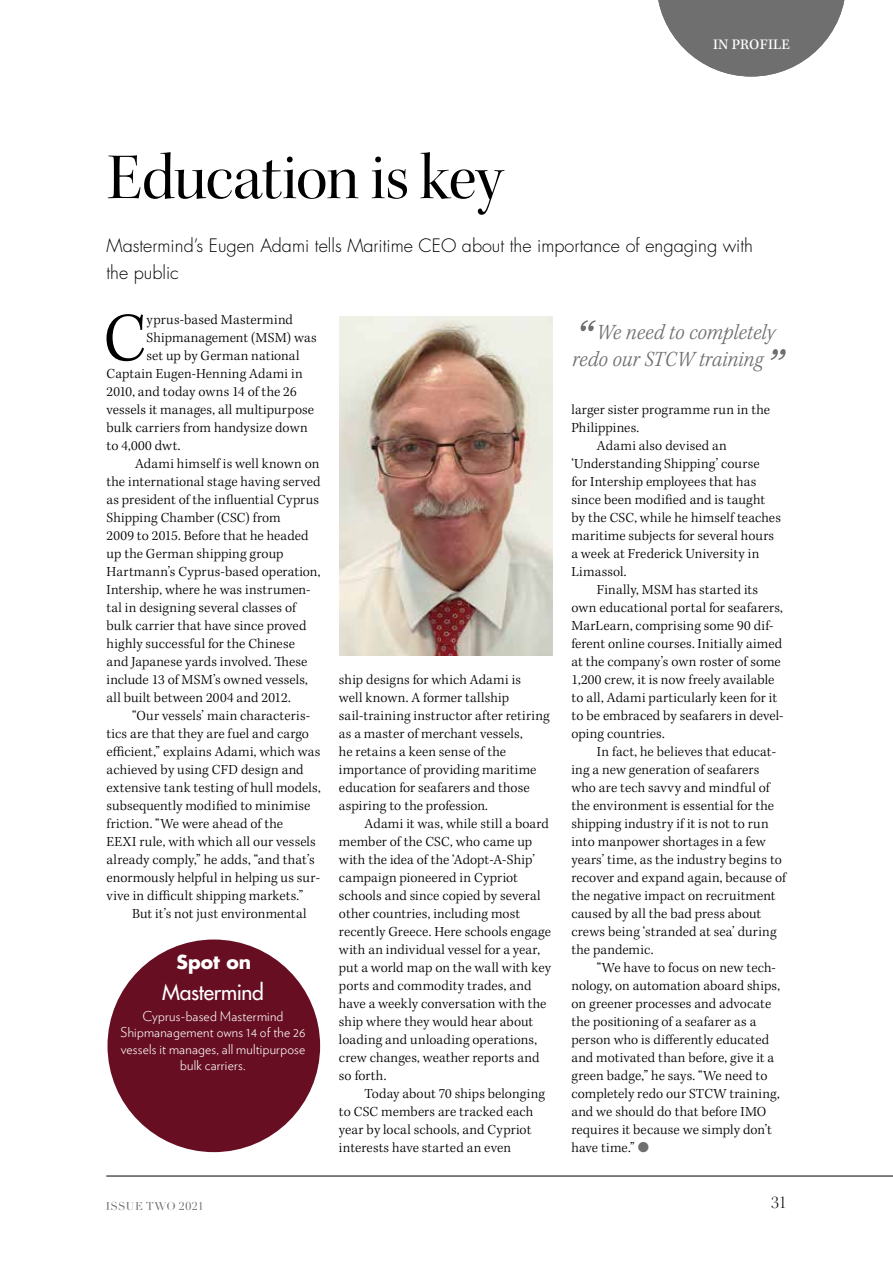
<style>
.page{position:relative;width:893px;height:1263px;background:#fff}
.page>*{position:absolute;margin:0;border:0;box-sizing:border-box;transform-origin:0 0}
.t1{font:300 71.1px "Kepler Std";color:#000}
.t2{font:66px "Kepler Std Disp";letter-spacing:-.01em;color:#000}
.t3{font:58.5px "Kepler Std Light Scn It";color:#706f6f}
.t4{font:22.5px/27px "Kepler Std Light Scn It";color:#706f6f}
.t5{font:500 21px "Futura Std";letter-spacing:-.01em;color:#fff}
.t6{font:700 18.75px "Futura Std";color:#fff}
.t7{font:300 18px/27px "Futura Std";color:#000}
.t8{font:18px "Kepler Std Light Disp";color:#000}
.t9{font:15px "Kepler Std Capt";letter-spacing:.01em;color:#fff}
.t10{font:300 14.25px/18px "Kepler Std";letter-spacing:.01em;color:#000}
.t11{font:300 13.5px/16.5px "Verlag";letter-spacing:.015em;color:#fff;text-align:center}
.t12{font:11.25px "Didot LT Std";letter-spacing:.035em;color:#706f6f}
.s1{color:#706f6f}
</style>
<div class="page">
<hr style="left:106px;top:1176px;width:787px;height:1px;background:#000">
<svg style="left:658px;top:0;width:187px;height:77px"></svg>
<div style="left:108px;top:939px;width:212px;height:213px;background:#670e22;border-radius:50%"></div>
<img style="left:340px;top:317px;width:213px;height:339px">
<p class="t9" style="left:713px;top:36px;width:79px">IN PROFILE</p>
<h2 class="t2" style="left:107px;top:140px;width:397px">Education is key</h2>
<p class="t7" style="left:107px;top:233px;width:648px">Mastermind’s Eugen Adami tells Maritime CEO about the importance of engaging with the public</p>
<h3 class="t3" style="left:572px;top:310px;width:19px">“</h3>
<h1 class="t1" style="left:103px;top:298px;width:45px">C</h1>
<p class="t10" style="left:146px;top:311px;width:148px">yprus-based Mastermind</p>
<h3 class="t4" style="left:572px;top:319px;width:205px;text-indent:25px">We need to completely redo our STCW training</h3>
<p class="t10" style="left:146px;top:329px;width:172px">Shipmanagement (MSM) was</p>
<p class="t10" style="left:146px;top:347px;width:154px">set up by German national</p>
<p class="t10" style="left:107px;top:365px;width:198px">Captain Eugen-Henning Adami in</p>
<p class="t10" style="left:107px;top:383px;width:192px">2010, and today owns 14 of the 26</p>
<p class="t10" style="left:107px;top:401px;width:209px">vessels it manages, all multipurpose</p>
<p class="t10" style="left:107px;top:419px;width:203px">bulk carriers from handysize down</p>
<p class="t10" style="left:107px;top:437px;width:76px">to 4,000 dwt.</p>
<p class="t10" style="left:135px;top:455px;width:186px">Adami himself is well known on</p>
<p class="t10" style="left:107px;top:473px;width:216px">the international stage having served</p>
<p class="t10" style="left:107px;top:491px;width:214px">as president of the influential Cyprus</p>
<p class="t10" style="left:107px;top:509px;width:176px">Shipping Chamber (CSC) from</p>
<p class="t10" style="left:107px;top:527px;width:204px">2009 to 2015. Before that he headed</p>
<p class="t10" style="left:107px;top:545px;width:178px">up the German shipping group</p>
<p class="t10" style="left:107px;top:563px;width:216px">Hartmann’s Cyprus-based operation,</p>
<p class="t10" style="left:107px;top:581px;width:206px">Intership, where he was instrumen-</p>
<p class="t10" style="left:107px;top:599px;width:191px">tal in designing several classes of</p>
<p class="t10" style="left:107px;top:617px;width:201px">bulk carrier that have since proved</p>
<p class="t10" style="left:107px;top:635px;width:190px">highly successful for the Chinese</p>
<p class="t10" style="left:107px;top:653px;width:202px">and Japanese yards involved. These</p>
<p class="t10" style="left:107px;top:671px;width:203px">include 13 of MSM’s owned vessels,</p>
<p class="t10" style="left:107px;top:689px;width:186px">all built between 2004 and 2012.</p>
<p class="t10" style="left:132px;top:707px;width:180px">“Our vessels’ main characteris-</p>
<p class="t10" style="left:107px;top:725px;width:204px">tics are that they are fuel and cargo</p>
<p class="t10" style="left:107px;top:743px;width:215px">efficient,” explains Adami, which was</p>
<p class="t10" style="left:107px;top:761px;width:199px">achieved by using CFD design and</p>
<p class="t10" style="left:107px;top:779px;width:216px">extensive tank testing of hull models,</p>
<p class="t10" style="left:107px;top:797px;width:205px">subsequently modified to minimise</p>
<p class="t10" style="left:107px;top:815px;width:178px">friction. “We were ahead of the</p>
<p class="t10" style="left:107px;top:833px;width:211px">EEXI rule, with which all our vessels</p>
<p class="t10" style="left:107px;top:851px;width:210px">already comply,” he adds, “and that’s</p>
<p class="t10" style="left:107px;top:869px;width:215px">enormously helpful in helping us sur-</p>
<p class="t10" style="left:107px;top:887px;width:198px">vive in difficult shipping markets.”</p>
<p class="t10" style="left:132px;top:905px;width:176px">But it’s not just environmental</p>
<h3 class="t3" style="left:763px;top:338px;width:19px">”</h3>
<p class="t10" style="left:571px;top:401px;width:200px">larger sister programme run in the</p>
<p class="t10" style="left:571px;top:419px;width:69px">Philippines.</p>
<p class="t10" style="left:597px;top:437px;width:131px">Adami also devised an</p>
<p class="t10" style="left:571px;top:455px;width:190px">‘Understanding Shipping’ course</p>
<p class="t10" style="left:571px;top:473px;width:186px">for Intership employees that has</p>
<p class="t10" style="left:571px;top:491px;width:195px">since been modified and is taught</p>
<p class="t10" style="left:571px;top:509px;width:211px">by the CSC, while he himself teaches</p>
<p class="t10" style="left:571px;top:527px;width:204px">maritime subjects for several hours</p>
<p class="t10" style="left:571px;top:545px;width:189px">a week at Frederick University in</p>
<p class="t10" style="left:571px;top:563px;width:57px">Limassol.</p>
<p class="t10" style="left:597px;top:581px;width:163px">Finally, MSM has started its</p>
<p class="t10" style="left:571px;top:599px;width:213px">own educational portal for seafarers,</p>
<p class="t10" style="left:571px;top:617px;width:204px">MarLearn, comprising some 90 dif-</p>
<p class="t10" style="left:571px;top:635px;width:212px">ferent online courses. Initially aimed</p>
<p class="t10" style="left:571px;top:653px;width:211px">at the company’s own roster of some</p>
<p class="t10" style="left:571px;top:671px;width:204px">1,200 crew, it is now freely available</p>
<p class="t10" style="left:571px;top:689px;width:207px">to all, Adami particularly keen for it</p>
<p class="t10" style="left:571px;top:707px;width:214px">to be embraced by seafarers in devel-</p>
<p class="t10" style="left:571px;top:725px;width:95px">oping countries.</p>
<p class="t10" style="left:597px;top:743px;width:181px">In fact, he believes that educat-</p>
<p class="t10" style="left:571px;top:761px;width:189px">ing a new generation of seafarers</p>
<p class="t10" style="left:571px;top:779px;width:200px">who are tech savvy and mindful of</p>
<p class="t10" style="left:571px;top:797px;width:204px">the environment is essential for the</p>
<p class="t10" style="left:571px;top:815px;width:199px">shipping industry if it is not to run</p>
<p class="t10" style="left:571px;top:833px;width:196px">into manpower shortages in a few</p>
<p class="t10" style="left:571px;top:851px;width:212px">years’ time, as the industry begins to</p>
<p class="t10" style="left:571px;top:869px;width:216px">recover and expand again, because of</p>
<p class="t10" style="left:571px;top:887px;width:206px">the negative impact on recruitment</p>
<p class="t10" style="left:571px;top:905px;width:191px">caused by all the bad press about</p>
<p class="t10" style="left:571px;top:923px;width:207px">crews being ‘stranded at sea’ during</p>
<p class="t10" style="left:571px;top:941px;width:83px">the pandemic.</p>
<p class="t10" style="left:597px;top:959px;width:181px">“We have to focus on new tech-</p>
<p class="t10" style="left:571px;top:977px;width:210px">nology, on automation aboard ships,</p>
<p class="t10" style="left:571px;top:995px;width:201px">on greener processes and advocate</p>
<p class="t10" style="left:571px;top:1013px;width:186px">the positioning of a seafarer as a</p>
<p class="t10" style="left:571px;top:1031px;width:199px">person who is differently educated</p>
<p class="t10" style="left:571px;top:1049px;width:204px">and motivated than before, give it a</p>
<p class="t10" style="left:571px;top:1067px;width:198px">green badge,” he says. “We need to</p>
<p class="t10" style="left:571px;top:1085px;width:210px">completely redo our STCW training,</p>
<p class="t10" style="left:571px;top:1103px;width:197px">and we should do that before IMO</p>
<p class="t10" style="left:571px;top:1121px;width:202px">requires it because we simply don’t</p>
<p class="t10" style="left:571px;top:1139px;width:79px">have time.” <span class="s1">●</span></p>
<p class="t10" style="left:339px;top:671px;width:212px">ship designs for which Adami is<br>well known. A former tallship sail-training instructor after retiring as a master of merchant vessels,<br>he retains a keen sense of the importance of providing maritime education for seafarers and those aspiring to the profession.</p>
<p class="t10" style="left:339px;top:815px;width:214px;text-indent:26px">Adami it was, while still a board member of the CSC, who came up with the idea of the ‘Adopt-A-Ship’ campaign pioneered in Cypriot schools and since copied by several other countries, including most recently Greece. Here schools engage with an individual vessel for a year, put a world map on the wall with key ports and commodity trades, and have a weekly conversation with the ship where they would hear about loading and unloading operations, crew changes, weather reports and so forth.</p>
<p class="t10" style="left:339px;top:1085px;width:208px;text-indent:26px">Today about 70 ships belonging to CSC members are tracked each year by local schools, and Cypriot interests have started an even</p>
<h3 class="t6" style="left:176px;top:949px;width:76px">Spot on</h3>
<h3 class="t5" style="left:162px;top:979px;width:103px">Mastermind</h3>
<p class="t11" style="left:120px;top:1007px;width:187px">Cyprus-based Mastermind<br>Shipmanagement owns 14 of the 26 vessels it manages, all multipurpose bulk carriers.</p>
<p class="t12" style="left:106px;top:1199px;width:99px">ISSUE TWO 2021</p>
<p class="t8" style="left:771px;top:1192px;width:17px">31</p>
</div>
